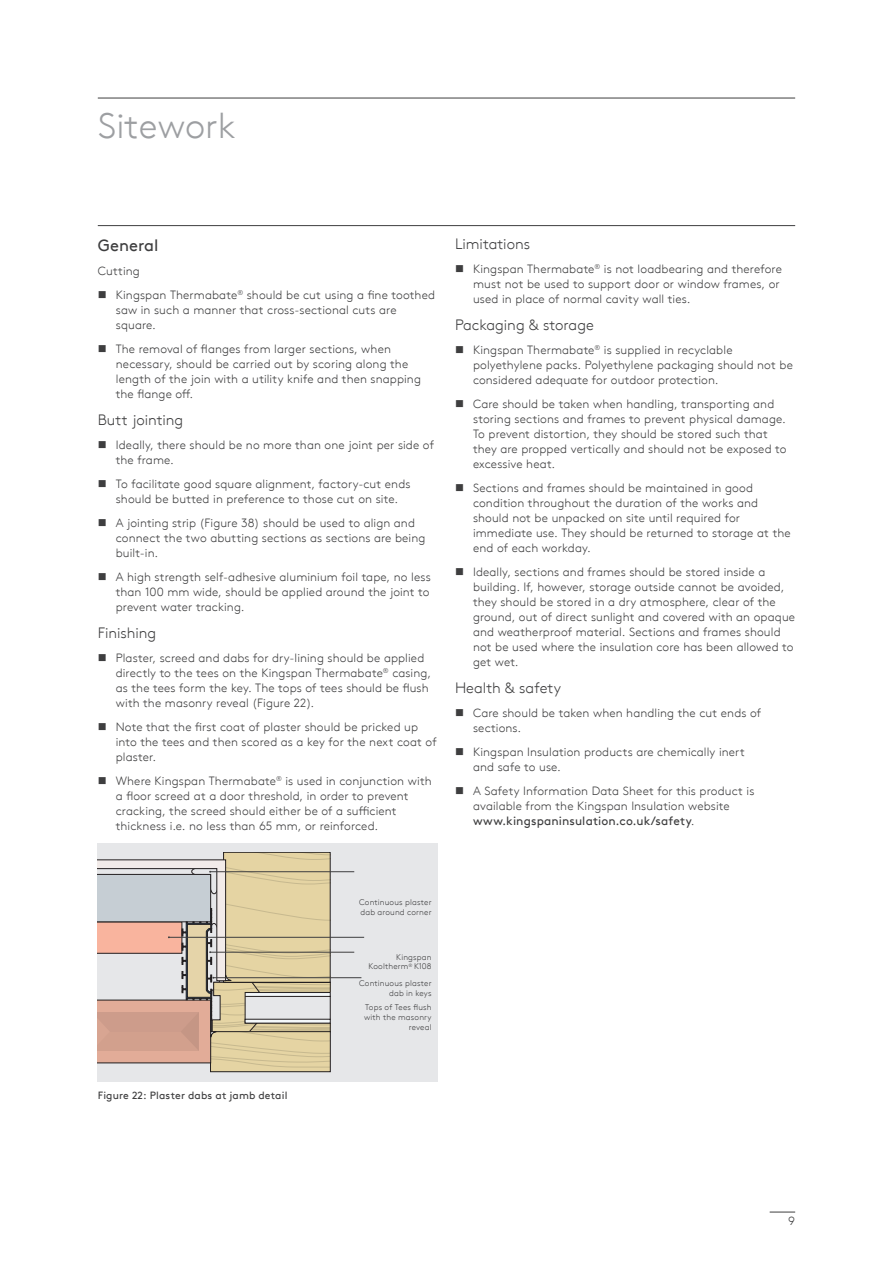
<style>
.page{position:relative;width:893px;height:1263px;background:#fff}
.page>*{position:absolute;margin:0;border:0;box-sizing:border-box;transform-origin:0 0}
.t1{font:300 36px "Kingspan Brown TT";color:#9d9fa2}
.t2{font:16.5px "Kingspan Brown TT";color:#3e3e3f}
.t3{font:300 15px "Kingspan Brown TT";color:#3e3e3f}
.t4{font:300 12px/15px "Kingspan Brown TT";letter-spacing:.01em;color:#3e3e3f}
.t5{font:10.5px "Kingspan Brown TT";letter-spacing:.01em;color:#3e3e3f}
.t6{font:300 8.25px/9.8px "Kingspan Brown TT";letter-spacing:.015em;color:#3e3e3f;text-align:right}
.s1{font-weight:400}
</style>
<div class="page">
<svg style="left:770px;top:1212px;width:25px;height:1px"></svg>
<div style="left:98px;top:843px;width:340px;height:239px;background:#e6e7e9"></div>
<div style="left:211px;top:1031px;width:119px;height:41px;background:#e5d4a3"></div>
<div style="left:210px;top:1031px;width:121px;height:41px;border:1px solid #231f20"></div>
<hr style="left:98px;top:225px;width:697px;height:1px;background:#3e3e3f">
<hr style="left:98px;top:98px;width:697px;height:1px;background:#3e3e3f">
<hr style="left:210px;top:871px;width:144px;height:1px;background:#3e3e3f">
<hr style="left:210px;top:952px;width:144px;height:1px;background:#3e3e3f">
<hr style="left:169px;top:937px;width:195px;height:1px;background:#3e3e3f">
<hr style="left:213px;top:977px;width:148px;height:1px;background:#3e3e3f">
<svg style="left:98px;top:852px;width:233px;height:216px"></svg>
<h1 class="t1" style="left:98px;top:99px;width:139px">Sitework</h1>
<h2 class="t2" style="left:98px;top:232px;width:62px">General</h2>
<p class="t4" style="left:98px;top:262px;width:44px">Cutting</p>
<p class="t4" style="left:116px;top:286px;width:321px;text-indent:-18px">■ Kingspan Thermabate<sup>®</sup> should be cut using a fine toothed saw in such a manner that cross-sectional cuts are square.</p>
<p class="t4" style="left:116px;top:340px;width:307px;text-indent:-18px">■ The removal of flanges from larger sections, when necessary, should be carried out by scoring along the length of the join with a utility knife and then snapping the flange off.</p>
<p class="t3" style="left:98px;top:408px;width:87px">Butt jointing</p>
<p class="t4" style="left:116px;top:436px;width:320px;text-indent:-18px">■ Ideally, there should be no more than one joint per side of the frame.</p>
<p class="t4" style="left:98px;top:475px;width:314px;text-align:center">■ To facilitate good square alignment, factory-cut ends should be butted in preference to those cut on site.</p>
<p class="t4" style="left:116px;top:514px;width:311px;text-indent:-18px">■ A jointing strip (Figure 38) should be used to align and connect the two abutting sections as sections are being built-in.</p>
<p class="t4" style="left:116px;top:568px;width:316px;text-align:justify;text-indent:-18px">■ A high strength self-adhesive aluminium foil tape, no less than 100 mm wide, should be applied around the joint to prevent water tracking.</p>
<p class="t3" style="left:98px;top:621px;width:60px">Finishing</p>
<p class="t4" style="left:116px;top:649px;width:317px;text-indent:-18px">■ Plaster, screed and dabs for dry-lining should be applied directly to the tees on the Kingspan Thermabate<sup>®</sup> casing, as the tees form the key. The tops of tees should be flush with the masonry reveal (Figure 22).</p>
<p class="t4" style="left:116px;top:718px;width:322px;text-indent:-18px">■ Note that the first coat of plaster should be pricked up into the tees and then scored as a key for the next coat of plaster.</p>
<p class="t4" style="left:116px;top:772px;width:317px;text-indent:-18px">■ Where Kingspan Thermabate<sup>®</sup> is used in conjunction with a floor screed at a door threshold, in order to prevent cracking, the screed should either be of a sufficient thickness i.e. no less than 65 mm, or reinforced.</p>
<p class="t3" style="left:455px;top:233px;width:77px">Limitations</p>
<p class="t4" style="left:473px;top:261px;width:310px;text-indent:-18px">■ Kingspan Thermabate<sup>®</sup> is not loadbearing and therefore must not be used to support door or window frames, or used in place of normal cavity wall ties.</p>
<p class="t3" style="left:455px;top:314px;width:140px">Packaging &amp; storage</p>
<p class="t4" style="left:473px;top:342px;width:321px;text-indent:-18px">■ Kingspan Thermabate<sup>®</sup> is supplied in recyclable polyethylene packs. Polyethylene packaging should not be considered adequate for outdoor protection.</p>
<p class="t4" style="left:473px;top:396px;width:315px;text-indent:-18px">■ Care should be taken when handling, transporting and storing sections and frames to prevent physical damage.<br>To prevent distortion, they should be stored such that they are propped vertically and should not be exposed to excessive heat.</p>
<p class="t4" style="left:473px;top:480px;width:319px;text-indent:-18px">■ Sections and frames should be maintained in good condition throughout the duration of the works and should not be unpacked on site until required for immediate use. They should be returned to storage at the end of each workday.</p>
<p class="t4" style="left:473px;top:564px;width:324px;text-indent:-18px">■ Ideally, sections and frames should be stored inside a building. If, however, storage outside cannot be avoided, they should be stored in a dry atmosphere, clear of the ground, out of direct sunlight and covered with an opaque and weatherproof material. Sections and frames should not be used where the insulation core has been allowed to get wet.</p>
<p class="t3" style="left:455px;top:677px;width:108px">Health &amp; safety</p>
<p class="t4" style="left:473px;top:705px;width:290px;text-indent:-18px">■ Care should be taken when handling the cut ends of sections.</p>
<p class="t4" style="left:473px;top:744px;width:273px;text-indent:-18px">■ Kingspan Insulation products are chemically inert and safe to use.</p>
<p class="t4" style="left:473px;top:783px;width:283px;text-indent:-18px">■ A Safety Information Data Sheet for this product is available from the Kingspan Insulation website <span class="s1">www.kingspaninsulation.co.uk/safety</span>.</p>
<p class="t5" style="left:98px;top:1087px;width:191px">Figure 22: Plaster dabs at jamb detail</p>
<p class="t6" style="left:359px;top:896px;width:74px;text-align:left">Continuous plaster dab around corner</p>
<p class="t6" style="left:369px;top:951px;width:65px">Kingspan<br>Kooltherm<sup>®</sup> K108</p>
<p class="t6" style="left:359px;top:977px;width:74px">Continuous plaster dab in keys</p>
<p class="t6" style="left:364px;top:1002px;width:69px">Tops of Tees flush with the masonry reveal</p>
<p class="t4" style="left:788px;top:1213px;width:8px">9</p>
</div>
